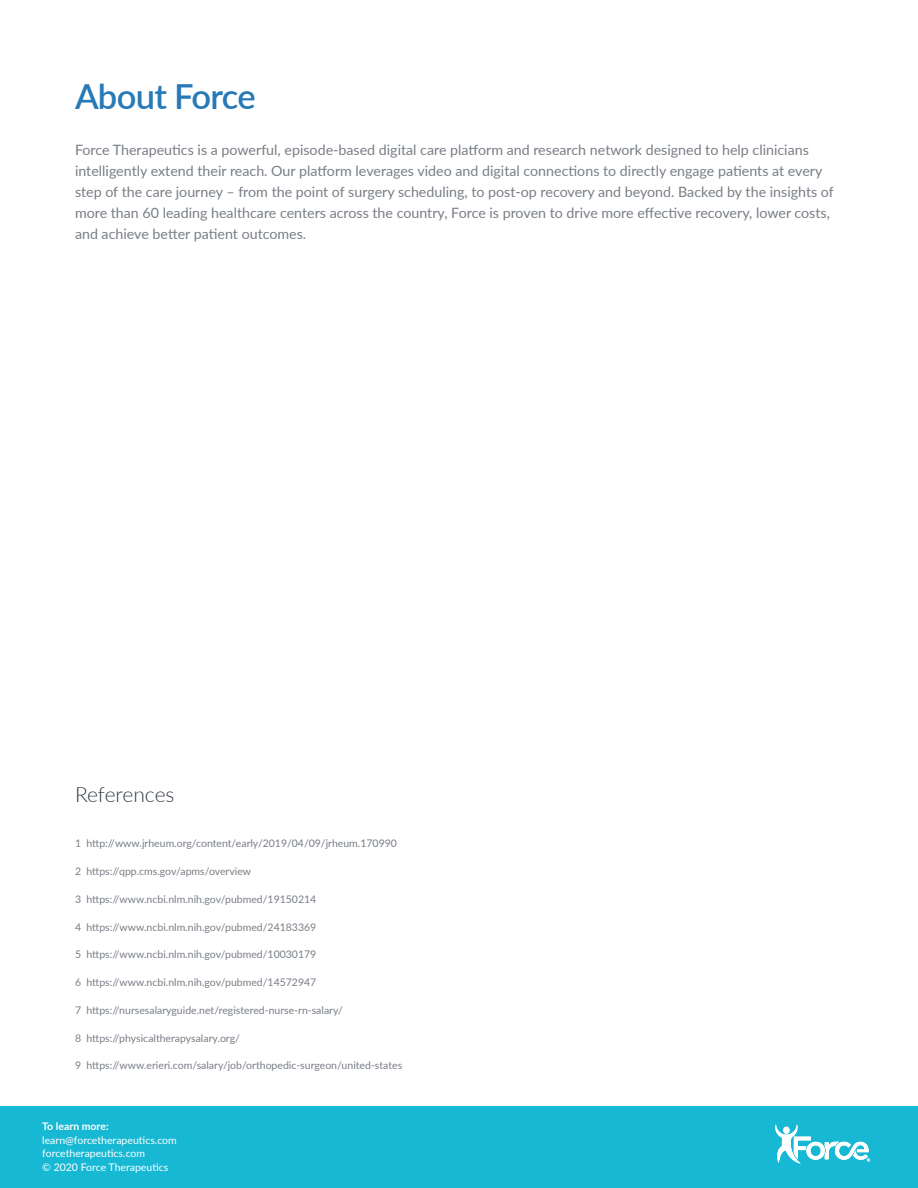
<style>
.page{position:relative;width:918px;height:1188px;background:#fff}
.page>*{position:absolute;margin:0;border:0;box-sizing:border-box;transform-origin:0 0}
.t1{font:600 34.5px "Lato";letter-spacing:-.02em;color:#277ab7}
.t2{font:300 21px "Lato";color:#313945}
.t3{font:14.25px/21px "Lato";color:#787e86}
.t4{font:10.5px "Lato";color:#787e86}
.t5{font:10.5px/13.5px "Lato";color:#fff}
.t6{font:700 10.5px "Lato";color:#fff}
</style>
<div class="page">
<img style="left:761px;top:1106px;width:122px;height:1px">
<div style="left:0;top:1107px;width:918px;height:81px;background:#16b8d4"></div>
<h1 class="t1" style="left:75px;top:71px;width:182px">About Force</h1>
<p class="t3" style="left:75px;top:138px;width:760px">Force Therapeutics is a powerful, episode-based digital care platform and research network designed to help clinicians intelligently extend their reach. Our platform leverages video and digital connections to directly engage patients at every step of the care journey – from the point of surgery scheduling, to post-op recovery and beyond. Backed by the insights of more than 60 leading healthcare centers across the country, Force is proven to drive more effective recovery, lower costs, and achieve better patient outcomes.</p>
<h2 class="t2" style="left:75px;top:780px;width:101px">References</h2>
<p class="t4" style="left:75px;top:836px;width:323px">1 http://www.jrheum.org/content/early/2019/04/09/jrheum.170990</p>
<p class="t4" style="left:75px;top:864px;width:178px">2 https://qpp.cms.gov/apms/overview</p>
<p class="t4" style="left:75px;top:891px;width:243px">3 https://www.ncbi.nlm.nih.gov/pubmed/19150214</p>
<p class="t4" style="left:75px;top:919px;width:243px">4 https://www.ncbi.nlm.nih.gov/pubmed/24183369</p>
<p class="t4" style="left:75px;top:947px;width:243px">5 https://www.ncbi.nlm.nih.gov/pubmed/10030179</p>
<p class="t4" style="left:75px;top:975px;width:243px">6 https://www.ncbi.nlm.nih.gov/pubmed/14572947</p>
<p class="t4" style="left:75px;top:1003px;width:269px">7 https://nursesalaryguide.net/registered-nurse-rn-salary/</p>
<p class="t4" style="left:75px;top:1030px;width:166px">8 https://physicaltherapysalary.org/</p>
<p class="t4" style="left:75px;top:1058px;width:329px">9 https://www.erieri.com/salary/job/orthopedic-surgeon/united-states</p>
<p class="t6" style="left:42px;top:1119px;width:68px">To learn more:</p>
<p class="t5" style="left:42px;top:1133px;width:136px">learn@forcetherapeutics.com forcetherapeutics.com<br>© 2020 Force Therapeutics</p>
<p class="t5" style="left:42px;top:1146px;width:128px">© 2020 Force Therapeutics</p>
</div>
